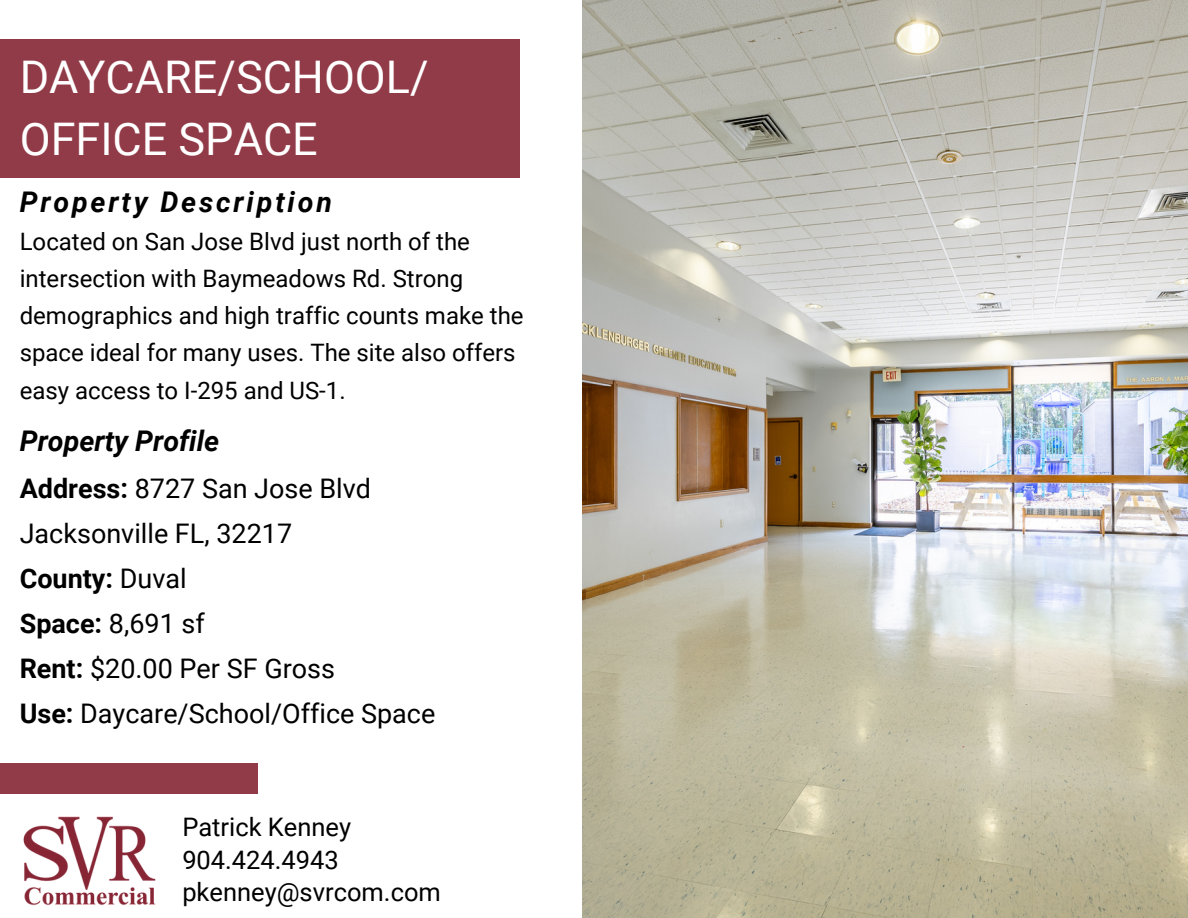
<style>
.page{position:relative;width:1188px;height:918px;background:#fff}
.page>*{position:absolute;margin:0;border:0;box-sizing:border-box;transform-origin:0 0}
.t1{font:45px/61.8px "Roboto";color:#fff}
.t2{font:italic 700 28.5px "Roboto";letter-spacing:.1em;color:#000}
.t3{font:italic 700 28.5px "Roboto";color:#000}
.t4{font:27px/45px "Roboto";color:#000}
.t5{font:25.5px "Roboto";color:#000}
.t6{font:24px/37.2px "Roboto";color:#000}
.s1{font-weight:700}
</style>
<div class="page">
<div style="left:0;top:39px;width:520px;height:139px;background:#923b48"></div>
<img style="left:582px;top:0;width:605px;height:918px">
<img style="left:23px;top:816px;width:133px;height:90px">
<div style="left:0;top:763px;width:258px;height:31px;background:#923b48"></div>
<h1 class="t1" style="left:20px;top:47px;width:410px">DAYCARE/SCHOOL/<br>OFFICE SPACE</h1>
<p class="t2" style="left:20px;top:186px;width:314px">Property Description</p>
<h2 class="t6" style="left:20px;top:223px;width:505px">Located on San Jose Blvd just north of the intersection with Baymeadows Rd. Strong demographics and high traffic counts make the space ideal for many uses. The site also offers easy access to I-295 and US-1.</h2>
<h3 class="t3" style="left:20px;top:425px;width:201px">Property Profile</h3>
<h3 class="t4" style="left:20px;top:467px;width:417px"><span class="s1">Address:</span> 8727 San Jose Blvd<br>Jacksonville FL, 32217<br><span class="s1">County:</span> Duval<br><span class="s1">Space:</span> 8,691 sf<br><span class="s1">Rent:</span> $20.00 Per SF Gross<br><span class="s1">Use:</span> Daycare/School/Office Space</h3>
<p class="t5" style="left:182px;top:812px;width:170px">Patrick Kenney</p>
<p class="t5" style="left:182px;top:845px;width:158px">904.424.4943</p>
<p class="t5" style="left:182px;top:878px;width:260px">pkenney@svrcom.com</p>
</div>
